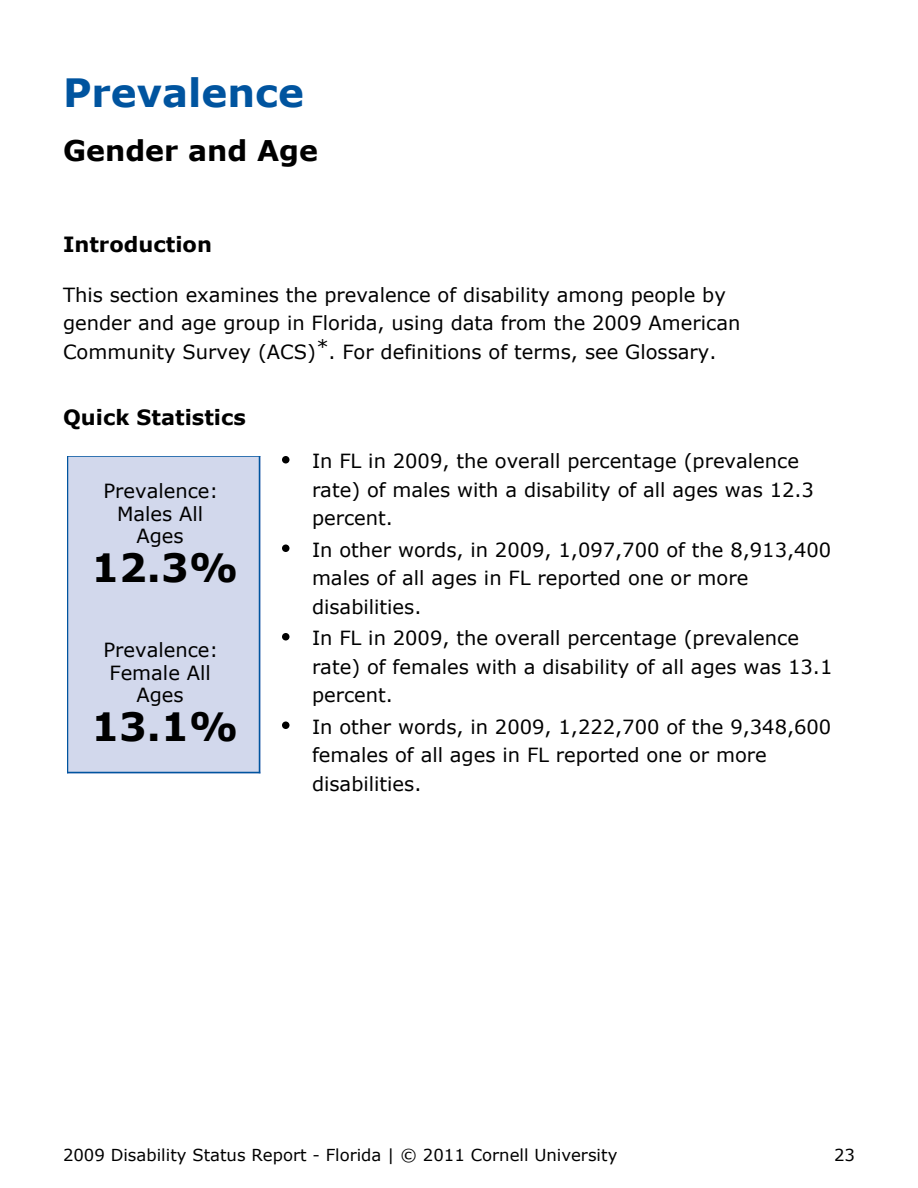
<style>
.page{position:relative;width:918px;height:1188px;background:#fff}
.page>*{position:absolute;margin:0;border:0;box-sizing:border-box;transform-origin:0 0}
.t1{font:700 39px "Verdana";color:#00549f}
.t2{font:700 39px "Verdana";color:#000}
.t3{font:700 28.5px "Verdana";color:#000}
.t4{font:700 21px "Verdana";color:#000}
.t5{font:19.5px/28.5px "Verdana";color:#000}
.t6{font:16.5px "Verdana";color:#000}
</style>
<div class="page">
<div style="left:68px;top:456px;width:193px;height:318px;background:#d2d8ec"></div>
<hr style="left:68px;top:456px;width:192px;height:1px;background:#00549f">
<hr style="left:68px;top:772px;width:192px;height:1px;background:#00549f">
<hr style="left:68px;top:456px;width:1px;height:316px;background:#00549f">
<hr style="left:259px;top:456px;width:1px;height:316px;background:#00549f">
<div style="left:282px;top:456px;width:8px;height:8px;background:#000;border-radius:50%"></div>
<div style="left:282px;top:544px;width:8px;height:8px;background:#000;border-radius:50%"></div>
<div style="left:282px;top:633px;width:8px;height:7px;background:#000;border-radius:50%"></div>
<div style="left:282px;top:722px;width:8px;height:7px;background:#000;border-radius:50%"></div>
<h1 class="t1" style="left:63px;top:77px;width:243px">Prevalence</h1>
<h2 class="t3" style="left:63px;top:139px;width:257px">Gender and Age</h2>
<p class="t4" style="left:63px;top:236px;width:150px">Introduction</p>
<p class="t5" style="left:63px;top:282px;width:679px">This section examines the prevalence of disability among people by gender and age group in Florida, using data from the 2009 American<br>Community Survey (ACS)*. For definitions of terms, see Glossary.</p>
<p class="t4" style="left:63px;top:408px;width:184px">Quick Statistics</p>
<p class="t5" style="left:104px;top:481px;width:116px;line-height:22.5px;text-align:center">Prevalence:<br>Males All<br>Ages</p>
<h1 class="t2" style="left:92px;top:552px;width:148px">12.3%</h1>
<p class="t5" style="left:104px;top:640px;width:116px;line-height:22.5px;text-align:center">Prevalence:<br>Female All<br>Ages</p>
<h1 class="t2" style="left:92px;top:711px;width:148px">13.1%</h1>
<p class="t5" style="left:312px;top:448px;width:503px">In FL in 2009, the overall percentage (prevalence rate) of males with a disability of all ages was 12.3 percent.</p>
<p class="t5" style="left:312px;top:537px;width:521px">In other words, in 2009, 1,097,700 of the 8,913,400 males of all ages in FL reported one or more disabilities.</p>
<p class="t5" style="left:312px;top:625px;width:522px">In FL in 2009, the overall percentage (prevalence rate) of females with a disability of all ages was 13.1 percent.</p>
<p class="t5" style="left:312px;top:714px;width:521px">In other words, in 2009, 1,222,700 of the 9,348,600 females of all ages in FL reported one or more disabilities.</p>
<p class="t6" style="left:63px;top:1148px;width:556px">2009 Disability Status Report - Florida | © 2011 Cornell University</p>
<p class="t6" style="left:834px;top:1148px;width:22px">23</p>
</div>
